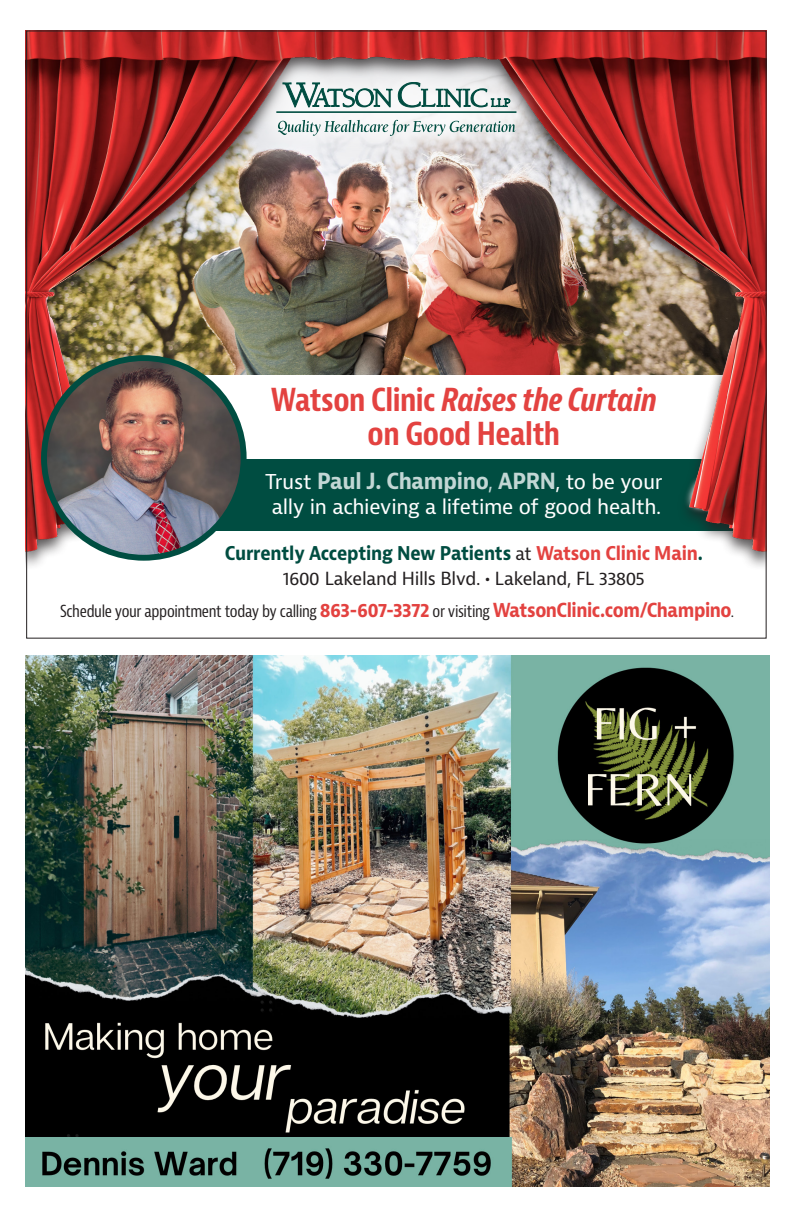
<style>
.page{position:relative;width:792px;height:1224px;background:#fff}
.page>*{position:absolute;margin:0;border:0;box-sizing:border-box;transform-origin:0 0}
.t1{font:700 condensed 30.8px/33.8px "Bernina Sans";letter-spacing:-.015em;color:#e34240;text-align:center}
.t2{font:700 21.6px "Bernina Sans";letter-spacing:-.015em;color:#c2d7d5;scale:.92 1}
.t3{font:20px "Bernina Sans";letter-spacing:-.02em;color:#fff}
.t4{font:700 18.6px "Bernina Sans";letter-spacing:-.015em;color:#004d41;scale:.9 1}
.t5{font:17.6px "Bernina Sans";letter-spacing:-.02em;color:#231f20}
.t6{font:condensed 16.2px "Bernina Sans";letter-spacing:-.025em;color:#231f20}
.s1{font-style:italic}
.s2{font-weight:400;font-size:20px;color:#fff}
.s3{font-weight:400}
.s4{font-weight:400;font-size:17.6px;color:#231f20}
.s5{color:#e34240}
.s6{font-weight:600}
.s7{font-weight:700;font-stretch:normal;font-size:18.8px;color:#e34240}
</style>
<div class="page">
<img style="left:26px;top:30px;width:741px;height:527px">
<img style="left:44px;top:358px;width:200px;height:200px;border-radius:100px">
<div style="left:41px;top:355px;width:206px;height:206px;border:6px solid #004d41;border-radius:50%"></div>
<div style="left:250px;top:54px;width:293px;height:109px;background:#fff;opacity:.77"></div>
<svg style="left:283px;top:82px;width:109px;height:27px"></svg>
<svg style="left:398px;top:82px;width:112px;height:26px"></svg>
<hr style="left:276px;top:111px;width:240px;height:2px;background:#004d41">
<svg style="left:278px;top:120px;width:237px;height:16px"></svg>
<img style="left:26px;top:655px;width:743px;height:531px">
<p class="t1" style="left:271px;top:384px;width:388px">Watson Clinic <span class="s1">Raises the Curtain </span>on Good Health</p>
<p class="t2" style="left:265px;top:467px;width:434px"><span class="s2">Trust</span> Paul J. Champino<span class="s3">,</span> APRN<span class="s2">, to be your</span></p>
<p class="t3" style="left:272px;top:494px;width:391px">ally in achieving a lifetime of good health.</p>
<p class="t4" style="left:225px;top:541px;width:533px">Currently Accepting New Patients <span class="s4">at</span> <span class="s5">Watson Clinic Main</span>.</p>
<p class="t5" style="left:283px;top:567px;width:363px">1600 Lakeland Hills Blvd. <span class="s6">•</span> Lakeland, FL 33805</p>
<p class="t6" style="left:60px;top:601px;width:676px">Schedule your appointment today by calling <span class="s7">863-607-3372</span> or visiting <span class="s7">WatsonClinic.com/Champino</span>.</p>
</div>
